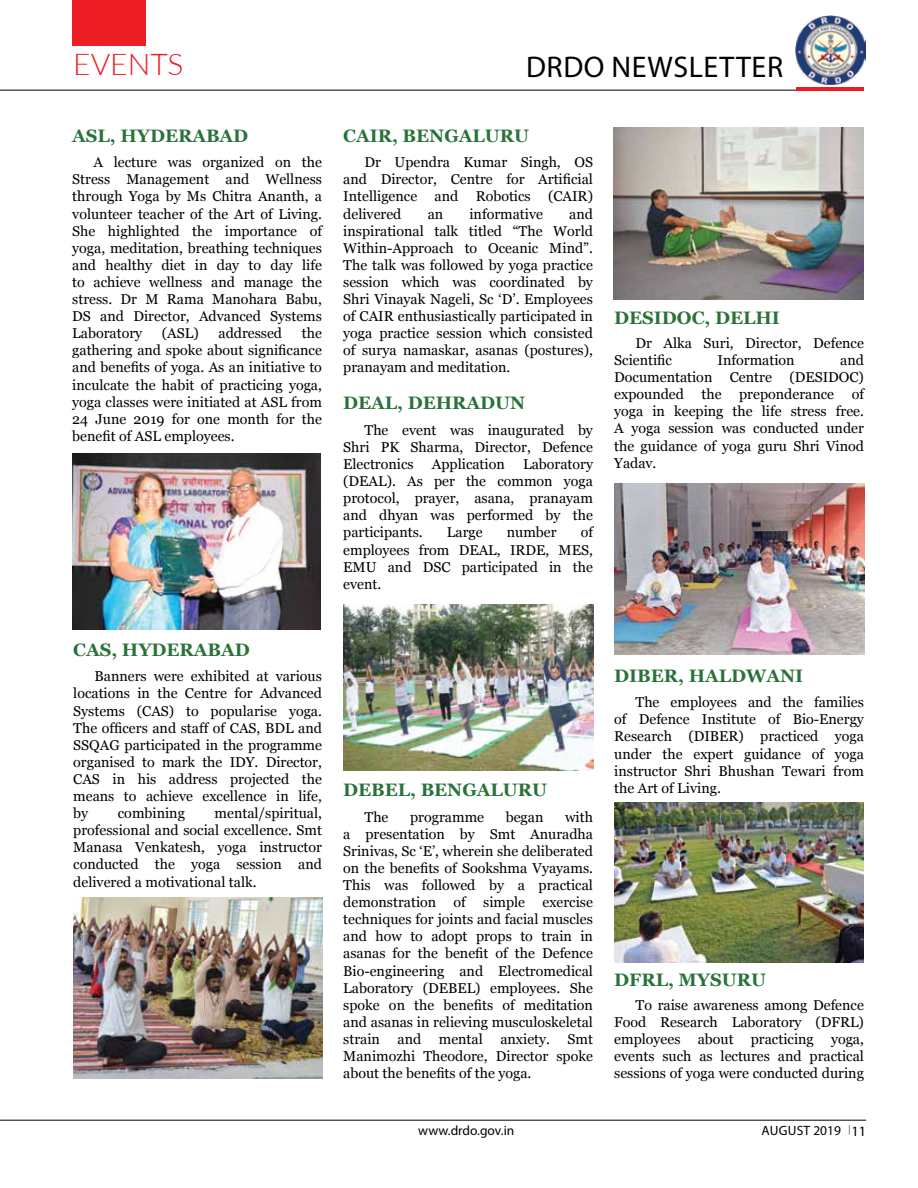
<style>
.page{position:relative;width:918px;height:1188px;background:#fff}
.page>*{position:absolute;margin:0;border:0;box-sizing:border-box;transform-origin:0 0}
.t1{font:30px "Myriad Pro";letter-spacing:.02em;color:#000}
.t2{font:300 30px "Lato";color:#ed1d24}
.t3{font:700 18px "Georgia";color:#297239}
.t4{font:14.25px/17.1px "Georgia";color:#000;text-align:justify}
.t5{font:13.5px "Myriad Pro";color:#000}
.s1{font-size:14.25px}
</style>
<div class="page">
<hr style="left:0;top:90px;width:864px;height:1px;background:#000">
<hr style="left:0;top:1120px;width:866px;height:1px;background:#000">
<div style="left:72px;top:0;width:74px;height:46px;background:#ed1d24"></div>
<hr style="left:796px;top:87px;width:68px;height:3px;background:#ed1d24">
<img style="left:796px;top:15px;width:69px;height:69px">
<img style="left:72px;top:453px;width:248px;height:176px">
<img style="left:73px;top:897px;width:249px;height:181px">
<img style="left:344px;top:604px;width:249px;height:167px">
<img style="left:613px;top:128px;width:251px;height:171px">
<img style="left:614px;top:483px;width:251px;height:171px">
<img style="left:614px;top:803px;width:250px;height:159px">
<h1 class="t2" style="left:73px;top:44px;width:112px">EVENTS</h1>
<h1 class="t1" style="left:526px;top:48px;width:256px">DRDO newsletter</h1>
<p class="t3" style="left:72px;top:122px;width:80px">ASL, HYDERABAD</p>
<p class="t4" style="left:72px;top:154px;width:251px;text-indent:21px">A lecture was organized on the Stress Management and Wellness through Yoga by Ms Chitra Ananth, a volunteer teacher of the Art of Living.<br>She highlighted the importance of yoga, meditation, breathing techniques and healthy diet in day to day life to achieve wellness and manage the stress. Dr M Rama Manohara Babu, DS and Director, Advanced Systems Laboratory</p>
<p class="t4" style="left:72px;top:325px;width:251px;text-indent:230px">the gathering and spoke about significance and benefits of yoga. As an initiative to inculcate the habit of practicing yoga, yoga classes were initiated at ASL from 24 June 2019 for one month for the benefit of ASL employees.</p>
<p class="t4" style="left:162px;top:325px;width:38px">(ASL)</p>
<p class="t4" style="left:219px;top:325px;width:65px">addressed</p>
<p class="t3" style="left:343px;top:122px;width:88px">CAIR, BENGAL</p>
<p class="t3" style="left:485px;top:122px;width:46px">URU</p>
<p class="t4" style="left:343px;top:154px;width:251px;text-indent:21px">Dr Upendra Kumar Singh, OS and Director, Centre for Artificial Intelligence and Robotics (CAIR) delivered</p>
<p class="t4" style="left:343px;top:205px;width:251px;text-indent:226px">and inspirational talk titled “The World Within-Approach to Oceanic Mind”.<br>The talk was followed by yoga practice session which was coordinated by Shri Vinayak Nageli, Sc ‘D’. Employees of CAIR enthusiastically participated in yoga practice session which consisted of surya namaskar, asanas (postures), pranayam and meditation.</p>
<p class="t3" style="left:343px;top:389px;width:95px">DEAL, DEHRAD</p>
<p class="t3" style="left:495px;top:389px;width:29px">UN</p>
<p class="t4" style="left:343px;top:421px;width:251px;text-indent:21px">The event was inaugurated by Shri PK Sharma, Director, Defence Electronics</p>
<p class="t4" style="left:428px;top:205px;width:17px">an</p>
<p class="t4" style="left:469px;top:205px;width:75px">informative</p>
<p class="t4" style="left:343px;top:456px;width:251px;text-indent:180px">Laboratory (DEAL). As per the common yoga protocol, prayer, asana, pranayam and dhyan was performed by the participants.</p>
<p class="t4" style="left:432px;top:456px;width:74px">Application</p>
<p class="t4" style="left:343px;top:524px;width:251px;text-indent:237px">of employees from DEAL, IRDE, MES, EMU and DSC participated in the event.</p>
<p class="t4" style="left:447px;top:524px;width:37px">Large</p>
<p class="t4" style="left:507px;top:524px;width:51px">number</p>
<p class="t3" style="left:614px;top:304px;width:167px">DESIDOC, DELHI</p>
<p class="t4" style="left:614px;top:334px;width:251px;text-indent:21px">Dr Alka Suri, Director, Defence<br>Scientific</p>
<p class="t4" style="left:614px;top:352px;width:251px;text-indent:226px">and Documentation Centre (DESIDOC) expounded the preponderance of yoga in keeping the life stress free.<br>A yoga session was conducted under the guidance of yoga guru Shri Vinod Yadav.</p>
<p class="t4" style="left:718px;top:352px;width:79px">Information</p>
<p class="t3" style="left:73px;top:636px;width:81px">CAS, HYDERABAD</p>
<p class="t4" style="left:73px;top:668px;width:250px;text-indent:21px">Banners were exhibited at various locations in the Centre for Advanced Systems (CAS) to popularise yoga.<br>The officers and staff of CAS, BDL and SSQAG participated in the programme organised to mark the IDY. Director, CAS in his address projected the means to achieve excellence in life, by</p>
<p class="t4" style="left:73px;top:805px;width:250px;text-indent:141px">mental/spiritual, professional and social excellence. Smt Manasa Venkatesh, yoga instructor conducted the yoga session and delivered a motivational talk.</p>
<p class="t4" style="left:118px;top:805px;width:69px">combining</p>
<p class="t3" style="left:343px;top:776px;width:106px">DEBEL, BENGAL</p>
<p class="t3" style="left:503px;top:776px;width:46px">URU</p>
<p class="t4" style="left:365px;top:808px;width:25px">The</p>
<p class="t4" style="left:410px;top:808px;width:75px">programme</p>
<p class="t4" style="left:506px;top:808px;width:39px">began</p>
<p class="t4" style="left:343px;top:808px;width:251px;text-indent:222px">with a presentation by Smt Anuradha Srinivas, Sc ‘E’, wherein she deliberated on the benefits of Sookshma Vyayams.<br>This was followed by a practical demonstration of simple exercise techniques for joints and facial muscles and how to adopt props to train in asanas for the benefit of the Defence Bio-engineering and Electromedical Laboratory (DEBEL) employees. She spoke on the benefits of meditation and asanas in relieving musculoskeletal strain and mental anxiety. Smt Manimozhi Theodore, Director spoke about the benefits of the yoga.</p>
<p class="t3" style="left:614px;top:662px;width:106px">DIBER, HALDWANI</p>
<p class="t4" style="left:614px;top:694px;width:251px;text-indent:21px">The employees and the families of Defence Institute of Bio-Energy Research (DIBER) practiced yoga under the expert guidance of yoga instructor Shri Bhushan Tewari from the Art of Living.</p>
<p class="t3" style="left:614px;top:966px;width:153px">DFRL, MYSURU</p>
<p class="t4" style="left:614px;top:997px;width:251px;text-indent:21px">To raise awareness among Defence Food Research Laboratory (DFRL) employees about practicing yoga, events such as lectures and practical sessions of yoga were conducted during</p>
<p class="t5" style="left:418px;top:1123px;width:98px">www.drdo.gov.in</p>
<p class="t5" style="left:762px;top:1123px;width:106px">AUGUST 2019 <span class="s1">11</span></p>
</div>
